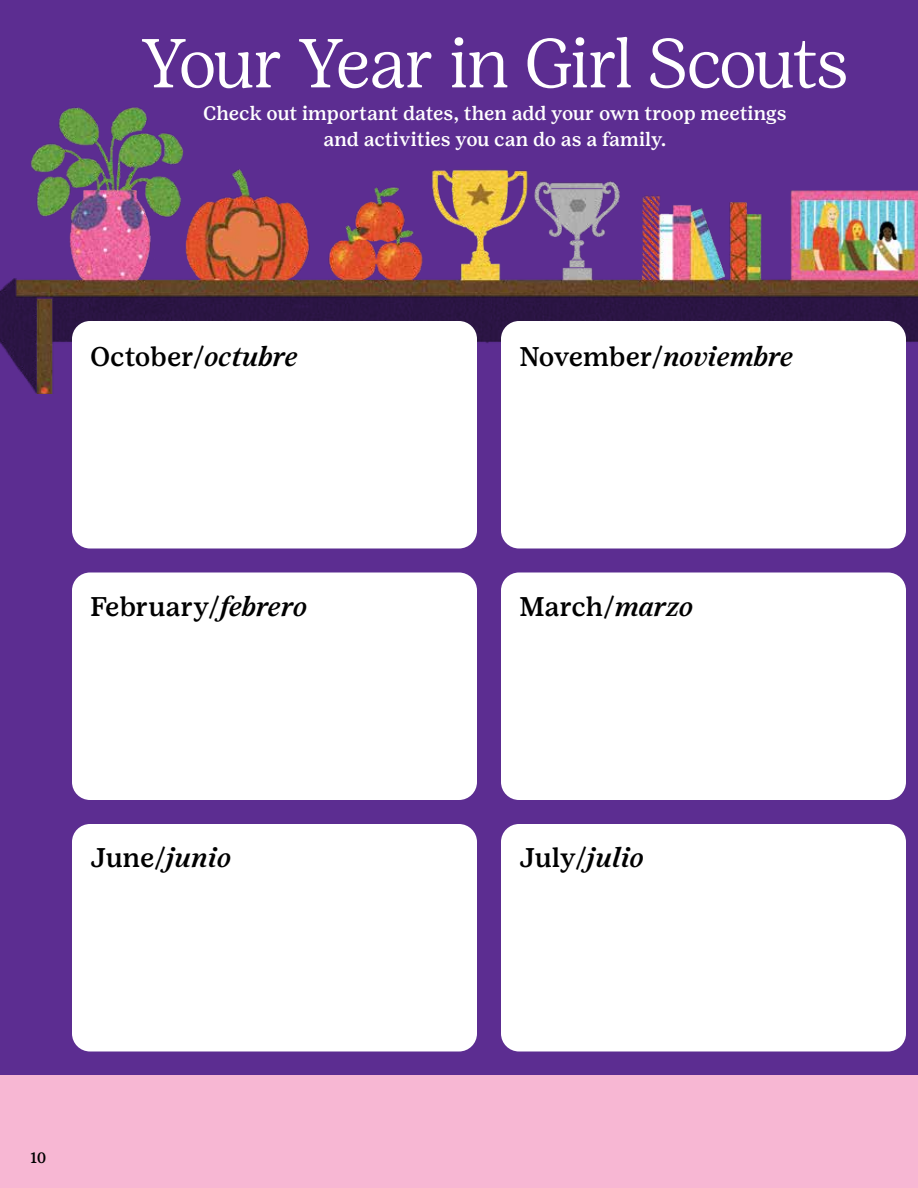
<style>
.page{position:relative;width:918px;height:1188px;background:#5c2d91}
.page>*{position:absolute;margin:0;border:0;box-sizing:border-box;transform-origin:0 0}
.t1{font:300 69px "Girl Scout Display";letter-spacing:-.025em;color:#fff}
.t2{font:500 27px "Girl Scout Text";color:#000}
.t3{font:500 19.5px/25.5px "Girl Scout Text";color:#fff;text-align:center}
.t4{font:500 15px "Girl Scout Text";color:#000}
.s1{font-style:italic}
</style>
<div class="page">
<div style="left:0;top:1076px;width:918px;height:112px;background:#f7b7d3"></div>
<img style="left:30px;top:107px;width:888px;height:171px">
<img style="left:0;top:278px;width:918px;height:116px">
<div style="left:72px;top:321px;width:405px;height:228px;background:#fff;border-radius:18px"></div>
<div style="left:501px;top:321px;width:405px;height:228px;background:#fff;border-radius:18px"></div>
<div style="left:72px;top:573px;width:405px;height:227px;background:#fff;border-radius:18px"></div>
<div style="left:501px;top:573px;width:405px;height:227px;background:#fff;border-radius:18px"></div>
<div style="left:72px;top:824px;width:405px;height:228px;background:#fff;border-radius:18px"></div>
<div style="left:501px;top:824px;width:405px;height:228px;background:#fff;border-radius:18px"></div>
<h1 class="t1" style="left:142px;top:21px;width:708px">Your Year in Girl Scouts</h1>
<p class="t3" style="left:203px;top:101px;width:585px">Check out important dates, then add your own troop meetings and activities you can do as a family.</p>
<h2 class="t2" style="left:90px;top:340px;width:209px">October/<span class="s1">octubre</span></h2>
<h2 class="t2" style="left:519px;top:340px;width:276px">November/<span class="s1">noviembre</span></h2>
<h2 class="t2" style="left:90px;top:590px;width:218px">February/<span class="s1">febrero</span></h2>
<h2 class="t2" style="left:519px;top:590px;width:175px">March/<span class="s1">marzo</span></h2>
<h2 class="t2" style="left:90px;top:842px;width:142px">June/<span class="s1">junio</span></h2>
<h2 class="t2" style="left:519px;top:842px;width:126px">July/<span class="s1">julio</span></h2>
<p class="t4" style="left:31px;top:1148px;width:17px">10</p>
</div>
